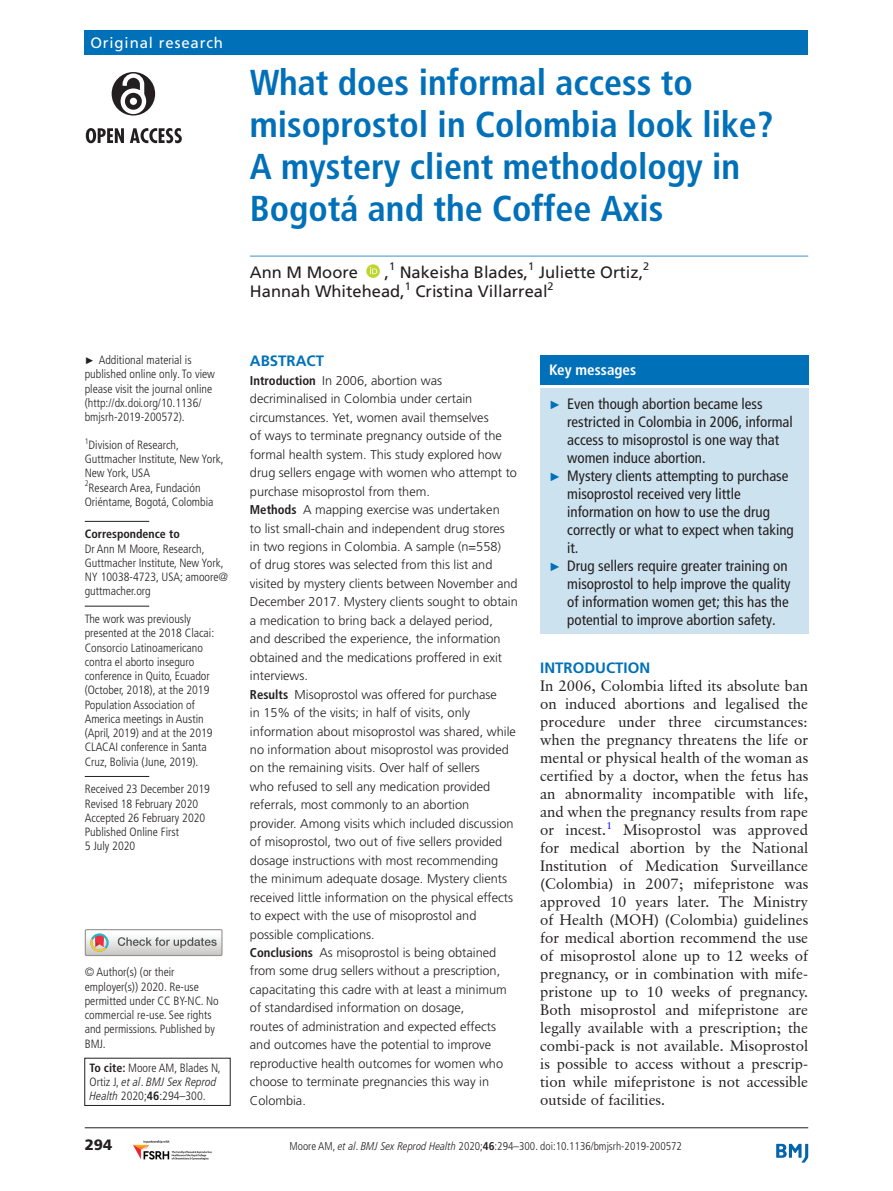
<style>
.page{position:relative;width:893px;height:1191px;background:#fff}
.page>*{position:absolute;margin:0;border:0;box-sizing:border-box;transform-origin:0 0}
.t1{font:700 condensed 36px/42px "Frutiger LT Std";color:#0070b9}
.t2{font:16.5px "Frutiger LT Std";color:#231f20}
.t3{font:15px/18px "Classical Garamond BT";color:#231f20;text-align:justify}
.t4{font:condensed 15px "Frutiger LT Pro";color:#231f20}
.t5{font:700 15px "Frutiger LT Std";color:#0070b9}
.t6{font:15px "Frutiger LT Std";letter-spacing:.055em;color:#fff}
.t7{font:700 condensed 15px "Frutiger LT Pro";color:#fff}
.t8{font:900 15px "Frutiger LT Std";color:#231f20}
.t9{font:300 12.75px/18.5px "Frutiger LT Std";color:#231f20}
.t10{font:300 condensed 12px/14.2px "Frutiger LT Pro";color:#231f20}
.t11{font:700 condensed 12px "Frutiger LT Pro";color:#231f20}
.t12{font:300 condensed 11.25px "Frutiger LT Pro";color:#231f20}
.t13{font:10.95px "Frutiger LT Std";color:#231f20}
.t14{font:9.9px "Classical Garamond BT";color:#00f}
.t15{font:300 condensed 7.95px "Frutiger LT Pro";color:#231f20}
.s1{font-family:"Arial";font-weight:400;font-stretch:normal;font-size:9.75px}
.s2{font-weight:700}
.s3{font-style:italic}
.s4{font-weight:700;font-stretch:condensed}
.s5{font-family:"Arial";font-stretch:normal;font-size:12px;color:#0070b9}
</style>
<div class="page">
<hr style="left:85px;top:1127px;width:723px;height:1px;background:#231f20">
<img style="left:133px;top:1140px;width:79px;height:19px">
<svg style="left:776px;top:1143px;width:32px;height:19px"></svg>
<hr style="left:250px;top:255px;width:558px;height:2px;background:#80b8dc">
<svg style="left:366px;top:264px;width:14px;height:14px"></svg>
<hr style="left:85px;top:521px;width:64px;height:1px;background:#231f20">
<hr style="left:85px;top:606px;width:64px;height:1px;background:#231f20">
<hr style="left:85px;top:776px;width:64px;height:1px;background:#231f20">
<div style="left:85px;top:929px;width:138px;height:27px;border:1px solid #969090"></div>
<svg style="left:85px;top:929px;width:137px;height:26px"></svg>
<div style="left:85px;top:30px;width:723px;height:24px;background:#0070b9"></div>
<div style="left:540px;top:355px;width:268px;height:29px;background:#0070b9"></div>
<div style="left:540px;top:388px;width:268px;height:246px;background:#cde2ef"></div>
<div style="left:112px;top:72px;width:43px;height:43px;background:#231f20;border-radius:50%"></div>
<svg style="left:86px;top:128px;width:38px;height:15px"></svg>
<svg style="left:130px;top:128px;width:52px;height:15px"></svg>
<svg style="left:118px;top:72px;width:30px;height:44px"></svg>
<div style="left:130px;top:98px;width:7px;height:7px;background:#fff;border-radius:50%"></div>
<p class="t6" style="left:90px;top:34px;width:134px">Original research</p>
<p class="t10" style="left:85px;top:353px;width:132px"><span class="s1">►</span> Additional material is published online only. To view please visit the journal online (http://dx.doi.org/10.1136/ bmjsrh-2019-200572).</p>
<p class="t15" style="left:85px;top:436px;width:5px">1</p>
<p class="t10" style="left:85px;top:438px;width:140px;text-indent:4px">Division of Research,<br>Guttmacher Institute, New York,<br>New York, USA</p>
<p class="t15" style="left:85px;top:479px;width:5px">2</p>
<p class="t10" style="left:85px;top:480px;width:130px;text-indent:4px">Research Area, Fundación<br>Oriéntame, Bogotá, Colombia</p>
<p class="t11" style="left:85px;top:527px;width:97px">Correspondence to</p>
<p class="t10" style="left:85px;top:541px;width:145px">Dr Ann M Moore, Research,<br>Guttmacher Institute, New York,<br>NY 10038-4723, USA; amoore@ guttmacher.org</p>
<p class="t10" style="left:85px;top:612px;width:131px">The work was previously presented at the 2018 Clacai:<br>Consorcio Latinoamericano contra el aborto inseguro conference in Quito, Ecuador (October, 2018), at the 2019<br>Population Association of<br>America meetings in Austin (April, 2019) and at the 2019<br>CLACAI conference in Santa<br>Cruz, Bolivia (June, 2019).</p>
<p class="t10" style="left:85px;top:782px;width:127px">Received 23 December 2019<br>Revised 18 February 2020<br>Accepted 26 February 2020<br>Published Online First<br>5 July 2020</p>
<p class="t10" style="left:85px;top:965px;width:136px">© Author(s) (or their employer(s)) 2020. Re-use permitted under CC BY-NC. No commercial re-use. See rights and permissions. Published by<br>BMJ.</p>
<p class="t10" style="left:90px;top:1060px;width:133px"><span class="s2">To cite:</span> Moore AM, Blades N,<br>Ortiz J, <span class="s3">et al</span>. <span class="s3">BMJ Sex Reprod<br>Health</span> 2020;<span class="s2">46</span>:294–300.</p>
<h1 class="t1" style="left:250px;top:61px;width:525px">What does informal access to misoprostol in Colombia look like?<br>A mystery client methodology in<br>Bogotá and the Coffee Axis</h1>
<p class="t2" style="left:250px;top:262px;width:110px">Ann M Moore</p>
<p class="t2" style="left:384px;top:262px;width:6px">,</p>
<p class="t13" style="left:389px;top:260px;width:8px">1</p>
<p class="t2" style="left:400px;top:262px;width:130px">Nakeisha Blades,</p>
<p class="t13" style="left:528px;top:260px;width:8px">1</p>
<p class="t2" style="left:539px;top:262px;width:106px">Juliette Ortiz,</p>
<p class="t13" style="left:643px;top:260px;width:8px">2</p>
<p class="t2" style="left:250px;top:282px;width:156px">Hannah Whitehead,</p>
<p class="t13" style="left:405px;top:280px;width:8px">1</p>
<p class="t2" style="left:416px;top:282px;width:134px">Cristina Villarreal</p>
<p class="t13" style="left:548px;top:280px;width:8px">2</p>
<p class="t5" style="left:250px;top:352px;width:76px">ABSTRACT</p>
<p class="t9" style="left:250px;top:371px;width:269px"><span class="s4">Introduction</span> In 2006, abortion was decriminalised in Colombia under certain circumstances. Yet, women avail themselves<br>of ways to terminate pregnancy outside of the formal health system. This study explored how drug sellers engage with women who attempt to purchase misoprostol from them.<br><span class="s4">Methods</span> A mapping exercise was undertaken<br>to list small-chain and independent drug stores<br>in two regions in Colombia. A sample (n=558)<br>of drug stores was selected from this list and visited by mystery clients between November and December 2017. Mystery clients sought to obtain a medication to bring back a delayed period,<br>and described the experience, the information obtained and the medications proffered in exit interviews.<br><span class="s4">Results</span> Misoprostol was offered for purchase<br>in 15% of the visits; in half of visits, only information about misoprostol was shared, while no information about misoprostol was provided on the remaining visits. Over half of sellers<br>who refused to sell any medication provided referrals, most commonly to an abortion provider. Among visits which included discussion of misoprostol, two out of five sellers provided dosage instructions with most recommending the minimum adequate dosage. Mystery clients received little information on the physical effects to expect with the use of misoprostol and possible complications.<br><span class="s4">Conclusions</span> As misoprostol is being obtained from some drug sellers without a prescription, capacitating this cadre with at least a minimum of standardised information on dosage,<br>routes of administration and expected effects and outcomes have the potential to improve reproductive health outcomes for women who choose to terminate pregnancies this way in Colombia.</p>
<p class="t7" style="left:549px;top:361px;width:88px">Key messages</p>
<p class="t4" style="left:549px;top:395px;width:215px"><span class="s5">►</span> Even though abortion became less</p>
<p class="t4" style="left:567px;top:413px;width:227px">restricted in Colombia in 2006, informal</p>
<p class="t4" style="left:567px;top:431px;width:214px">access to misoprostol is one way that</p>
<p class="t4" style="left:567px;top:449px;width:140px">women induce abortion.</p>
<p class="t4" style="left:549px;top:467px;width:241px"><span class="s5">►</span> Mystery clients attempting to purchase</p>
<p class="t4" style="left:567px;top:485px;width:175px">misoprostol received very little</p>
<p class="t4" style="left:567px;top:503px;width:204px">information on how to use the drug</p>
<p class="t4" style="left:567px;top:521px;width:228px">correctly or what to expect when taking</p>
<p class="t4" style="left:567px;top:539px;width:13px">it.</p>
<p class="t4" style="left:549px;top:557px;width:240px"><span class="s5">►</span> Drug sellers require greater training on</p>
<p class="t4" style="left:567px;top:575px;width:225px">misoprostol to help improve the quality</p>
<p class="t4" style="left:567px;top:593px;width:223px">of information women get; this has the</p>
<p class="t4" style="left:567px;top:611px;width:210px">potential to improve abortion safety.</p>
<p class="t5" style="left:540px;top:659px;width:112px">INTRODUCTION</p>
<p class="t3" style="left:540px;top:677px;width:270px">In 2006, Colombia lifted its absolute ban on induced abortions and legalised the procedure under three circumstances: when the pregnancy threatens the life or mental or physical health of the woman as certified by a doctor, when the fetus has an abnormality incompatible with life, and when the pregnancy results from rape or incest.</p>
<p class="t14" style="left:606px;top:819px;width:7px">1</p>
<p class="t3" style="left:540px;top:821px;width:270px;text-indent:83px">Misoprostol was approved for medical abortion by the National Institution of Medication Surveillance (Colombia) in 2007; mifepristone was approved 10 years later. The Ministry of Health (MOH) (Colombia) guidelines for medical abortion recommend the use of misoprostol alone up to 12 weeks of pregnancy, or in combination with mife&shy;pristone up to 10 weeks of pregnancy.<br>Both misoprostol and mifepristone are legally available with a prescription; the combi-pack is not available. Misoprostol is possible to access without a prescrip&shy;tion while mifepristone is not accessible outside of facilities.</p>
<p class="t8" style="left:85px;top:1135px;width:29px">294</p>
<p class="t12" style="left:289px;top:1139px;width:394px">Moore AM, <span class="s3">et al</span>. <span class="s3">BMJ Sex Reprod Health</span> 2020;<span class="s2">46</span>:294–300. doi:10.1136/bmjsrh-2019-200572</p>
</div>
